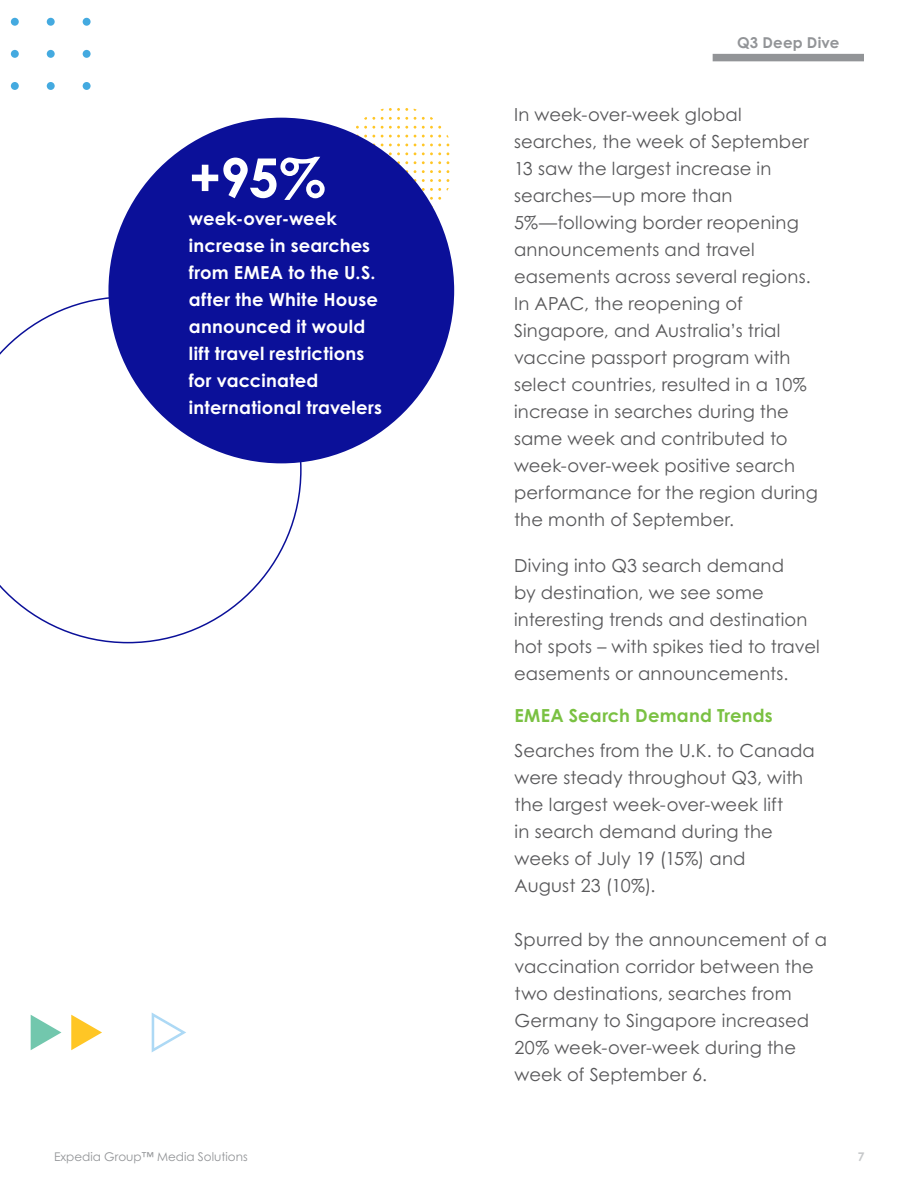
<style>
.page{position:relative;width:918px;height:1188px;background:#fff}
.page>*{position:absolute;margin:0;border:0;box-sizing:border-box;transform-origin:0 0}
.Body_Copy{font:700 54px "Century Gothic Std";color:#fff}
.Body_Copy-2{font:18px/27px "Century Gothic Std";letter-spacing:.01em;color:#58585a}
.Body_Copy-3{font:18px/27px "Century Gothic Pro";letter-spacing:.01em;color:#58585a}
.Body_Copy-4{font:700 18px/27px "Century Gothic Std";letter-spacing:.01em;color:#fff}
.Body_Copy-5{font:700 18px "Century Gothic Std";letter-spacing:.01em;color:#7ac142}
.t1{font:700 15px "Century Gothic Std";letter-spacing:.01em;color:#929497}
.t2{font:12px "Century Gothic Std";color:#939598}
.t3{font:700 12px "Century Gothic Std";color:#c6c8ca}
.s1{font-family:"Century Gothic Std"}
</style>
<div class="page">
<div style="left:83px;top:82px;width:8px;height:8px;background:#44aae0;border-radius:50%"></div>
<div style="left:47px;top:82px;width:8px;height:8px;background:#44aae0;border-radius:50%"></div>
<div style="left:11px;top:82px;width:8px;height:8px;background:#44aae0;border-radius:50%"></div>
<div style="left:83px;top:50px;width:8px;height:8px;background:#44aae0;border-radius:50%"></div>
<div style="left:47px;top:50px;width:8px;height:8px;background:#44aae0;border-radius:50%"></div>
<div style="left:11px;top:50px;width:8px;height:8px;background:#44aae0;border-radius:50%"></div>
<div style="left:83px;top:18px;width:8px;height:8px;background:#44aae0;border-radius:50%"></div>
<div style="left:47px;top:18px;width:8px;height:8px;background:#44aae0;border-radius:50%"></div>
<div style="left:11px;top:18px;width:8px;height:8px;background:#44aae0;border-radius:50%"></div>
<svg style="left:71px;top:1015px;width:31px;height:35px"></svg>
<svg style="left:152px;top:1013px;width:34px;height:39px"></svg>
<svg style="left:31px;top:1015px;width:30px;height:35px"></svg>
<div style="left:713px;top:54px;width:151px;height:7px;background:#929497"></div>
<svg style="left:422px;top:117px;width:11px;height:3px"></svg>
<svg style="left:422px;top:126px;width:19px;height:3px"></svg>
<svg style="left:422px;top:135px;width:19px;height:2px"></svg>
<svg style="left:422px;top:144px;width:19px;height:2px"></svg>
<svg style="left:422px;top:152px;width:19px;height:3px"></svg>
<svg style="left:422px;top:161px;width:19px;height:3px"></svg>
<svg style="left:422px;top:170px;width:19px;height:3px"></svg>
<svg style="left:422px;top:179px;width:19px;height:3px"></svg>
<svg style="left:422px;top:188px;width:19px;height:3px"></svg>
<svg style="left:427px;top:197px;width:14px;height:3px"></svg>
<svg style="left:381px;top:108px;width:27px;height:3px"></svg>
<svg style="left:381px;top:117px;width:27px;height:3px"></svg>
<svg style="left:381px;top:126px;width:27px;height:3px"></svg>
<svg style="left:381px;top:135px;width:27px;height:2px"></svg>
<svg style="left:381px;top:144px;width:27px;height:2px"></svg>
<svg style="left:385px;top:152px;width:23px;height:3px"></svg>
<svg style="left:396px;top:161px;width:12px;height:3px"></svg>
<svg style="left:364px;top:117px;width:11px;height:3px"></svg>
<svg style="left:356px;top:126px;width:19px;height:3px"></svg>
<svg style="left:357px;top:135px;width:18px;height:2px"></svg>
<svg style="left:0;top:297px;width:302px;height:346px"></svg>
<div style="left:108px;top:118px;width:346px;height:345px;background:#0b1099;border-radius:50%"></div>
<p class="Body_Copy" style="left:189px;top:144px;width:138px">+95%</p>
<p class="Body_Copy-4" style="left:189px;top:205px;width:150px">week-over-week</p>
<p class="Body_Copy-4" style="left:189px;top:232px;width:183px">increase in searches</p>
<p class="Body_Copy-4" style="left:189px;top:259px;width:190px">from EMEA to the U.S. after the White House announced it would</p>
<p class="Body_Copy-4" style="left:189px;top:340px;width:177px">lift travel restrictions</p>
<p class="Body_Copy-4" style="left:189px;top:367px;width:195px">for vaccinated international travelers</p>
<p class="t1" style="left:737px;top:33px;width:104px">Q3 Deep Dive</p>
<p class="Body_Copy-3" style="left:514px;top:101px;width:296px">In week-over-week global searches, the week of September<br>13 saw the largest increase in searches<span class="s1">—</span>up more than</p>
<p class="Body_Copy-3" style="left:514px;top:209px;width:298px">5%<span class="s1">—</span>following border reopening announcements and travel easements across several regions.<br>In APAC, the reopening of<br>Singapore, and Australia’s trial vaccine passport program with</p>
<p class="Body_Copy-3" style="left:514px;top:371px;width:305px">select countries, resulted in a 10% increase in searches during the same week and contributed to week-over-week positive search performance for the region during the month of September.</p>
<p class="Body_Copy-2" style="left:514px;top:551px;width:307px">Diving into Q3 search demand<br>by destination, we see some interesting trends and destination hot spots – with spikes tied to travel easements or announcements.</p>
<p class="Body_Copy-5" style="left:514px;top:704px;width:260px">EMEA Search Demand Trends</p>
<p class="Body_Copy-2" style="left:515px;top:737px;width:302px">Searches from the U.K. to Canada</p>
<p class="Body_Copy-2" style="left:515px;top:764px;width:290px">were steady throughout Q3, with the largest week-over-week lift</p>
<p class="Body_Copy-2" style="left:515px;top:818px;width:260px">in search demand during the weeks of July 19 (15%) and</p>
<p class="Body_Copy-2" style="left:515px;top:872px;width:142px">August 23 (10%).</p>
<p class="Body_Copy-2" style="left:515px;top:926px;width:314px">Spurred by the announcement of a</p>
<p class="Body_Copy-2" style="left:515px;top:953px;width:301px">vaccination corridor between the two destinations, searches from<br>Germany to Singapore increased<br>20% week-over-week during the week of September 6.</p>
<p class="t2" style="left:54px;top:1150px;width:195px">Expedia Group™ Media Solutions</p>
<p class="t3" style="left:858px;top:1149px;width:8px">7</p>
</div>
